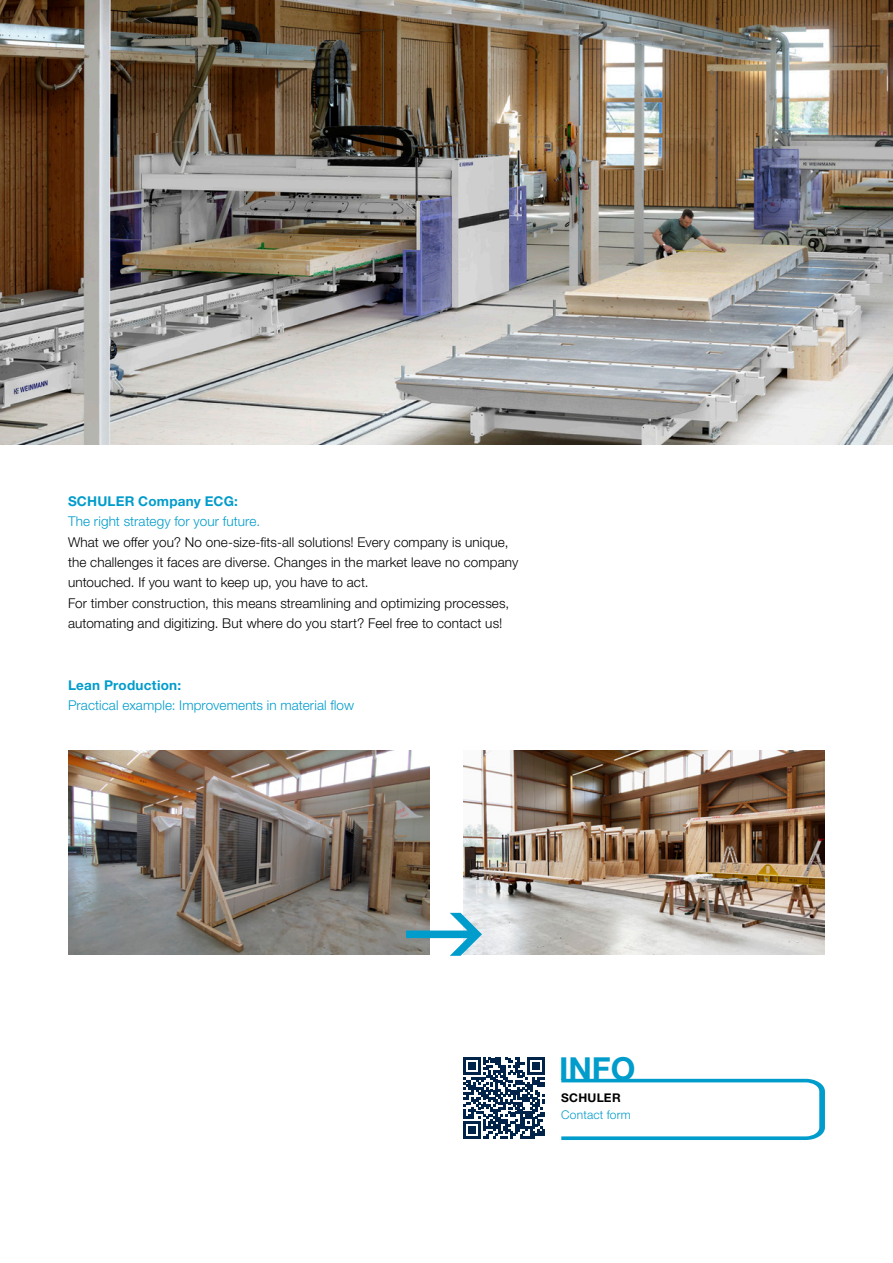
<style>
.page{position:relative;width:893px;height:1263px;background:#fff}
.page>*{position:absolute;margin:0;border:0;box-sizing:border-box;transform-origin:0 0}
.t1{font:700 31.65px "Helvetica Neue LTW1 G";color:#009ccb}
.Text_9pt_13_6_light{font:300 13.5px/20.4px "Helvetica Neue LTW1 G";letter-spacing:.01em;color:#000}
.Text_9pt_13_6_light-2{font:300 13.5px "Helvetica Neue LTW1 G";letter-spacing:.01em;color:#009ccb}
.Text_9pt_13_6_light-3{font:700 13.5px "Helvetica Neue LTW1 G";letter-spacing:.015em;color:#009ccb}
.Text_Bild_8Pt_11_5pt{font:300 12px "Helvetica Neue LTW1 G";letter-spacing:.015em;color:#009ccb}
.Text_Bild_8Pt_11_5pt-2{font:700 12px "Helvetica Neue LTW1 G";letter-spacing:.02em;color:#000}
</style>
<div class="page">
<img style="left:0;top:0;width:893px;height:445px">
<img style="left:68px;top:751px;width:361px;height:204px">
<img style="left:463px;top:751px;width:362px;height:204px">
<svg style="left:406px;top:913px;width:76px;height:43px"></svg>
<svg style="left:561px;top:1079px;width:264px;height:61px"></svg>
<svg style="left:464px;top:1058px;width:81px;height:80px"></svg>
<p class="Text_9pt_13_6_light-3" style="left:68px;top:493px;width:171px">SCHULER Company ECG:</p>
<p class="Text_9pt_13_6_light-2" style="left:68px;top:513px;width:194px">The right strategy for your future.</p>
<p class="Text_9pt_13_6_light" style="left:68px;top:532px;width:452px">What we offer you? No one-size-fits-all solutions! Every company is unique, the challenges it faces are diverse. Changes in the market leave no company untouched. If you want to keep up, you have to act.<br>For timber construction, this means streamlining and optimizing processes, automating and digitizing. But where do you start? Feel free to contact us!</p>
<p class="Text_9pt_13_6_light-3" style="left:68px;top:676px;width:115px">Lean Production:</p>
<p class="Text_9pt_13_6_light-2" style="left:68px;top:697px;width:288px">Practical example: Improvements in material flow</p>
<h1 class="t1" style="left:559px;top:1049px;width:78px">INFO</h1>
<p class="Text_Bild_8Pt_11_5pt-2" style="left:561px;top:1090px;width:61px">SCHULER</p>
<p class="Text_Bild_8Pt_11_5pt" style="left:561px;top:1107px;width:71px">Contact form</p>
</div>
